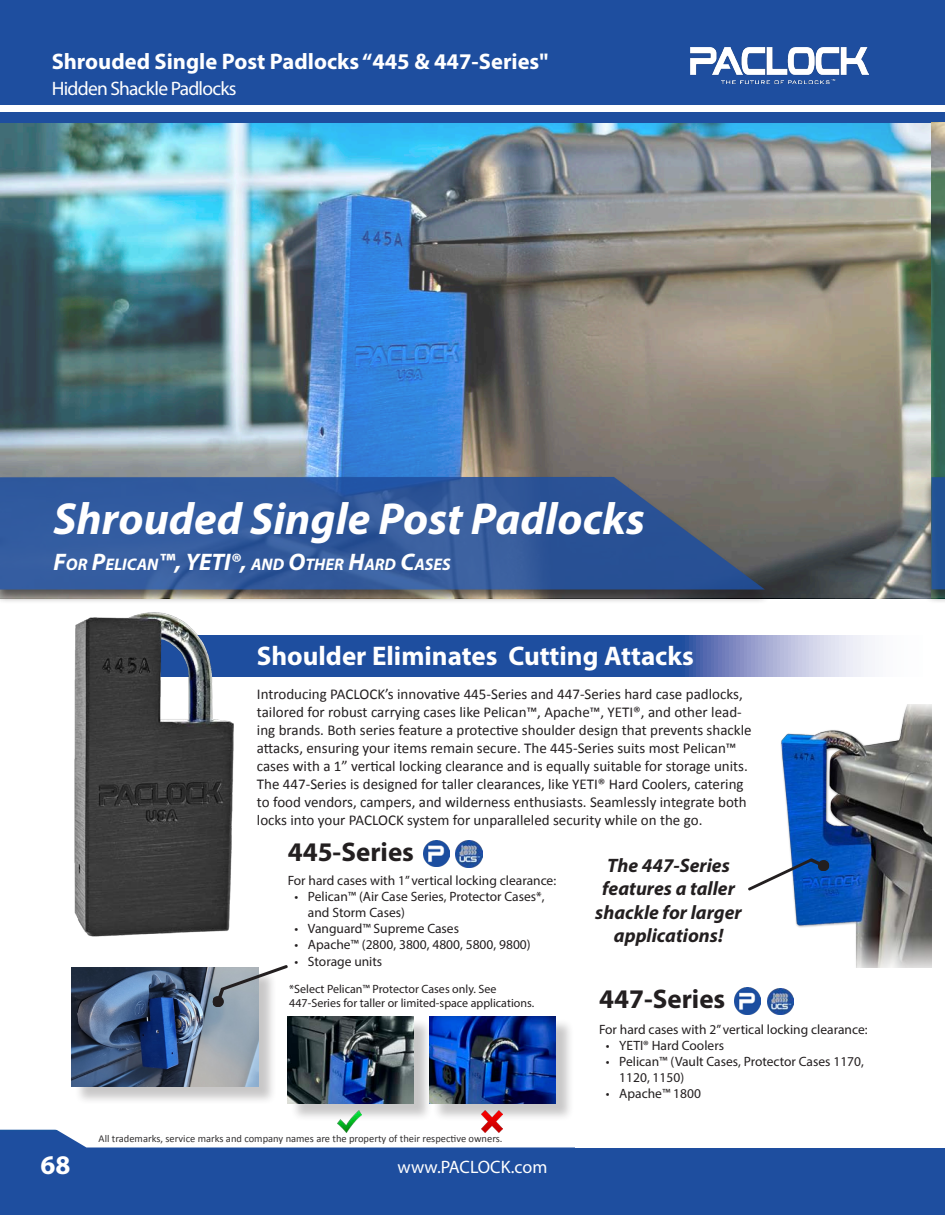
<style>
.page{position:relative;width:945px;height:1215px;background:#fff}
.page>*{position:absolute;margin:0;border:0;box-sizing:border-box;transform-origin:0 0}
.Heading_2_White_C{font:italic 700 45px "Myriad Pro";color:#fff}
.Subheading_1_White_L{font:700 27px "Myriad Pro";color:#fff}
.Subheading_1_Black_L{font:700 27px "Myriad Pro";color:#231f20}
.Heading_3_White_L{font:italic 700 24px "Myriad Pro";color:#fff}
.Header_Heading_White{font:700 22.5px "Myriad Pro";color:#fff}
.Subheading_3_Black_Italic_C{font:italic 700 19.5px/23.4px "Myriad Pro";color:#231f20;text-align:center}
.Header_Subheading_White{font:19.5px "Myriad Pro";letter-spacing:-.04em;color:#fff}
.t1{font:18px "Myriad Pro";color:#fff}
.Heading_3_White_L-2{font:italic 700 16.8px "Myriad Pro";color:#fff}
.t2{font:15px/18px "Calibri";color:#231f20}
.Subheading_5_Black_L{font:13.5px/16.2px "Myriad Pro";color:#231f20}
.Subheading_6_Black_L{font:12px/14.4px "Myriad Pro";color:#231f20}
.Body_Copy_Black_L_7_Pnt_Font{font:10.5px "Calibri";color:#312f30}
.s1{font-size:16.8px}
.s2{font-size:24px}
</style>
<div class="page">
<div style="left:0;top:1130px;width:945px;height:85px;background:#1e4e9f"></div>
<div style="left:0;top:0;width:945px;height:123px;background:#1e4e9f"></div>
<div style="left:0;top:105px;width:945px;height:6px;background:#fff"></div>
<img style="left:691px;top:48px;width:177px;height:35px">
<div style="left:575px;top:1126px;width:370px;height:22px;background:#fff"></div>
<svg style="left:14px;top:1128px;width:561px;height:20px"></svg>
<svg style="left:334px;top:636px;width:538px;height:41px;background:#4e70b2"></svg>
<img style="left:0;top:123px;width:931px;height:475px">
<img style="left:423px;top:841px;width:26px;height:26px">
<img style="left:456px;top:841px;width:26px;height:26px">
<img style="left:734px;top:988px;width:27px;height:26px">
<img style="left:767px;top:988px;width:27px;height:26px">
<div style="left:74px;top:970px;width:203px;height:135px;background:#231f20;opacity:.25"></div>
<img style="left:72px;top:967px;width:186px;height:119px">
<div style="left:290px;top:1019px;width:143px;height:103px;background:#231f20;opacity:.25"></div>
<img style="left:288px;top:1016px;width:126px;height:88px">
<div style="left:432px;top:1019px;width:142px;height:103px;background:#231f20;opacity:.25"></div>
<img style="left:430px;top:1016px;width:125px;height:88px">
<div style="left:0;top:475px;width:772px;height:129px;background:#231f20;opacity:.75"></div>
<svg style="left:0;top:477px;width:765px;height:113px;background:#365a96"></svg>
<img style="left:0;top:590px;width:334px;height:347px">
<img style="left:781px;top:731px;width:151px;height:197px">
<svg style="left:810px;top:926px;width:122px;height:42px"></svg>
<svg style="left:826px;top:704px;width:106px;height:27px"></svg>
<svg style="left:932px;top:123px;width:13px;height:352px;background:#486f60"></svg>
<div style="left:923px;top:475px;width:22px;height:129px;background:#231f20;opacity:.75"></div>
<svg style="left:932px;top:477px;width:13px;height:112px"></svg>
<svg style="left:217px;top:965px;width:71px;height:37px"></svg>
<svg style="left:213px;top:997px;width:11px;height:10px"></svg>
<div style="left:213px;top:997px;width:10px;height:10px;background:#231f20;border-radius:50%"></div>
<svg style="left:748px;top:858px;width:82px;height:33px"></svg>
<img style="left:337px;top:1111px;width:24px;height:21px">
<img style="left:482px;top:1111px;width:21px;height:21px">
<p class="Header_Heading_White" style="left:52px;top:47px;width:498px">Shrouded Single Post Padlocks “445 &amp; 447-Series"</p>
<p class="Header_Subheading_White" style="left:52px;top:76px;width:186px">Hidden Shackle Padlocks</p>
<p class="Heading_2_White_C" style="left:54px;top:489px;width:593px">Shrouded Single Post Padlocks</p>
<p class="Heading_3_White_L" style="left:54px;top:547px;width:144px">F<span class="s1">OR</span> P<span class="s1">ELICAN</span>™, YETI</p>
<p class="Heading_3_White_L-2" style="left:231px;top:554px;width:221px"><span class="s2">®,</span> AND <span class="s2">O</span>THER <span class="s2">H</span>ARD <span class="s2">C</span>ASES</p>
<p class="Subheading_1_White_L" style="left:257px;top:639px;width:438px">Shoulder Eliminates Cutting Attacks</p>
<p class="t2" style="left:257px;top:685px;width:496px">Introducing PACLOCK’s innovative 445-Series and 447-Series hard case padlocks, tailored for robust carrying cases like Pelican™, Apache™, YETI®, and other lead&shy;ing brands. Both series feature a protective shoulder design that prevents shackle attacks, ensuring your items remain secure. The 445-Series suits most Pelican™ cases with a 1” vertical locking clearance and is equally suitable for storage units.<br>The 447-Series is designed for taller clearances, like YETI® Hard Coolers, catering to food vendors, campers, and wilderness enthusiasts. Seamlessly integrate both locks into your PACLOCK system for unparalleled security while on the go.</p>
<p class="Subheading_1_Black_L" style="left:288px;top:834px;width:128px">445-Series</p>
<p class="Subheading_5_Black_L" style="left:288px;top:872px;width:270px">For hard cases with 1” vertical locking clearance:</p>
<p class="Subheading_5_Black_L" style="left:308px;top:888px;width:238px;text-indent:-14px">• Pelican™ (Air Case Series, Protector Cases*, and Storm Cases)</p>
<p class="Subheading_5_Black_L" style="left:294px;top:920px;width:166px">• Vanguard™ Supreme Cases</p>
<p class="Subheading_5_Black_L" style="left:294px;top:937px;width:238px">• Apache™ (2800, 3800, 4800, 5800, 9800)</p>
<p class="Subheading_5_Black_L" style="left:294px;top:953px;width:89px">• Storage units</p>
<p class="Subheading_6_Black_L" style="left:289px;top:981px;width:246px">*Select Pelican™ Protector Cases only. See<br>447-Series for taller or limited-space applications.</p>
<p class="Body_Copy_Black_L_7_Pnt_Font" style="left:99px;top:1132px;width:406px">All trademarks, service marks and company names are the property of their respective owners.</p>
<h2 class="Subheading_1_White_L" style="left:40px;top:1148px;width:31px">68</h2>
<p class="t1" style="left:398px;top:1156px;width:151px">www.PACLOCK.com</p>
<p class="Subheading_3_Black_Italic_C" style="left:595px;top:853px;width:148px">The 447-Series features a taller shackle for larger applications!</p>
<p class="Subheading_1_Black_L" style="left:599px;top:982px;width:128px">447-Series</p>
<p class="Subheading_5_Black_L" style="left:599px;top:1021px;width:270px">For hard cases with 2” vertical locking clearance:</p>
<p class="Subheading_5_Black_L" style="left:606px;top:1037px;width:120px">• YETI® Hard Coolers</p>
<p class="Subheading_5_Black_L" style="left:619px;top:1053px;width:246px;text-indent:-14px">• Pelican™ (Vault Cases, Protector Cases 1170,<br>1120, 1150)</p>
<p class="Subheading_5_Black_L" style="left:606px;top:1086px;width:97px">• Apache™ 1800</p>
</div>
